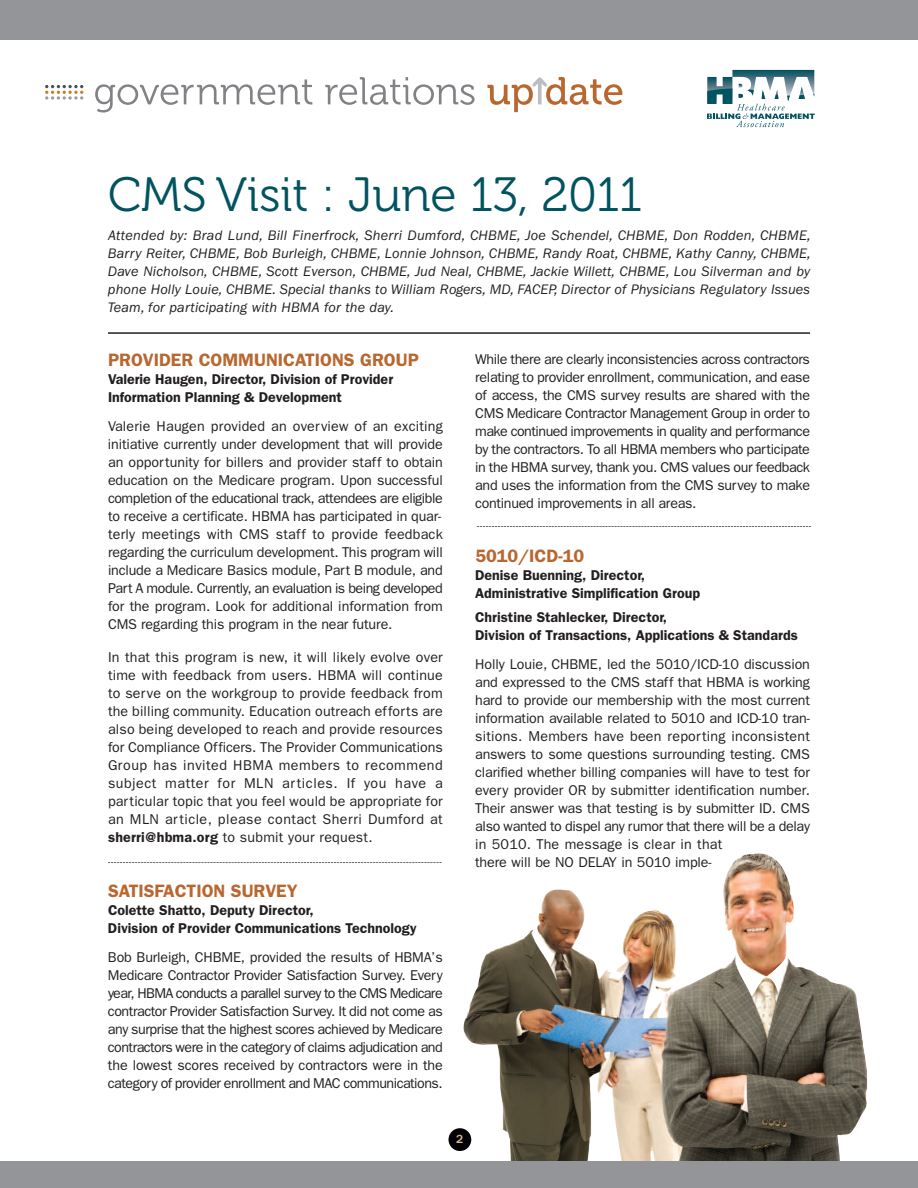
<style>
.page{position:relative;width:918px;height:1188px;background:#fff}
.page>*{position:absolute;margin:0;border:0;box-sizing:border-box;transform-origin:0 0}
.t1{font:48px "Museo 300";color:#015360}
.t2{font:600 18px "Franklin Gothic";color:#b96730}
.t3{font:14.25px/18px "Franklin Gothic";letter-spacing:-.01em;color:#231f20;text-align:justify}
.t4{font:italic 14.25px/18px "Franklin Gothic";letter-spacing:.01em;color:#231f20;text-align:justify}
.t5{font:600 14.25px/18px "Franklin Gothic";color:#231f20}
.t6{font:500 12px "Franklin Gothic";color:#e2b886}
.s1{font-weight:600}
</style>
<div class="page">
<img style="left:463px;top:853px;width:404px;height:308px">
<div style="left:0;top:1161px;width:918px;height:27px;background:#939598"></div>
<div style="left:449px;top:1128px;width:22px;height:23px;background:#000006;border-radius:50%"></div>
<div style="left:0;top:0;width:918px;height:40px;background:#939598"></div>
<svg style="left:707px;top:70px;width:108px;height:57px"></svg>
<hr style="left:108px;top:332px;width:702px;height:2px;background:#231f20">
<svg style="left:108px;top:862px;width:334px;height:1px"></svg>
<svg style="left:477px;top:526px;width:334px;height:1px"></svg>
<svg style="left:45px;top:85px;width:38px;height:15px"></svg>
<svg style="left:95px;top:79px;width:217px;height:34px"></svg>
<svg style="left:325px;top:77px;width:150px;height:28px"></svg>
<svg style="left:488px;top:77px;width:134px;height:35px"></svg>
<h1 class="t1" style="left:108px;top:177px;width:536px">CMS Visit : June 13, 2011</h1>
<p class="t4" style="left:108px;top:227px;width:704px">Attended by: Brad Lund, Bill Finerfrock, Sherri Dumford, CHBME, Joe Schendel, CHBME, Don Rodden, CHBME, Barry Reiter, CHBME, Bob Burleigh, CHBME, Lonnie Johnson, CHBME, Randy Roat, CHBME, Kathy Canny, CHBME, Dave Nicholson, CHBME, Scott Everson, CHBME, Jud Neal, CHBME, Jackie Willett, CHBME, Lou Silverman and by phone Holly Louie, CHBME. Special thanks to William Rogers, MD, FACEP, Director of Physicians Regulatory Issues Team, for participating with HBMA for the day.</p>
<p class="t2" style="left:108px;top:350px;width:312px">PROVIDER COMMUNICATIONS GROUP</p>
<p class="t5" style="left:108px;top:371px;width:287px">Valerie Haugen, Director, Division of Provider<br>Information Planning &amp; Development</p>
<p class="t3" style="left:108px;top:417px;width:336px">Valerie Haugen provided an overview of an exciting initiative currently under development that will provide an opportunity for billers and provider staff to obtain education on the Medicare program. Upon successful completion of the educational track, attendees are eligible to receive a certificate. HBMA has participated in quar&shy;terly meetings with CMS staff to provide feedback regarding the curriculum development. This program will include a Medicare Basics module, Part B module, and Part A module. Currently, an evaluation is being developed for the program. Look for additional information from CMS regarding this program in the near future.</p>
<p class="t3" style="left:108px;top:648px;width:336px">In that this program is new, it will likely evolve over time with feedback from users. HBMA will continue to serve on the workgroup to provide feedback from the billing community. Education outreach efforts are also being developed to reach and provide resources for Compliance Officers. The Provider Communications Group has invited HBMA members to recommend subject matter for MLN articles. If you have a particular topic that you feel would be appropriate for an MLN article, please contact Sherri Dumford at <span class="s1">sherri@hbma.org</span> to submit your request.</p>
<p class="t2" style="left:108px;top:880px;width:191px">SATISFACTION SURVEY</p>
<p class="t5" style="left:108px;top:901px;width:310px">Colette Shatto, Deputy Director,<br>Division of Provider Communications Technology</p>
<p class="t3" style="left:108px;top:948px;width:336px">Bob Burleigh, CHBME, provided the results of HBMA’s Medicare Contractor Provider Satisfaction Survey. Every year, HBMA conducts a parallel survey to the CMS Medicare contractor Provider Satisfaction Survey. It did not come as any surprise that the highest scores achieved by Medicare contractors were in the category of claims adjudication and the lowest scores received by contractors were in the category of provider enrollment and MAC communications.</p>
<p class="t3" style="left:475px;top:350px;width:336px">While there are clearly inconsistencies across contractors relating to provider enrollment, communication, and ease of access, the CMS survey results are shared with the CMS Medicare Contractor Management Group in order to make continued improvements in quality and performance by the contractors. To all HBMA members who participate in the HBMA survey, thank you. CMS values our feedback and uses the information from the CMS survey to make continued improvements in all areas.</p>
<p class="t2" style="left:475px;top:546px;width:111px">5010/ICD-10</p>
<p class="t5" style="left:475px;top:567px;width:227px">Denise Buenning, Director,<br>Administrative Simplification Group</p>
<p class="t5" style="left:475px;top:608px;width:324px">Christine Stahlecker, Director,<br>Division of Transactions, Applications &amp; Standards</p>
<p class="t3" style="left:475px;top:655px;width:336px;text-align:left">Holly Louie, CHBME, led the 5010/ICD-10 discussion and expressed to the CMS staff that HBMA is working hard to provide our membership with the most current information available related to 5010 and ICD-10 tran&shy;sitions. Members have been reporting inconsistent answers to some questions surrounding testing. CMS clarified whether billing companies will have to test for every provider OR by submitter identification number.<br>Their answer was that testing is by submitter ID. CMS also wanted to dispel any rumor that there will be a delay in 5010. The message is clear in that<br>there will be NO DELAY in 5010 imple-</p>
<p class="t6" style="left:456px;top:1132px;width:9px">2</p>
</div>
